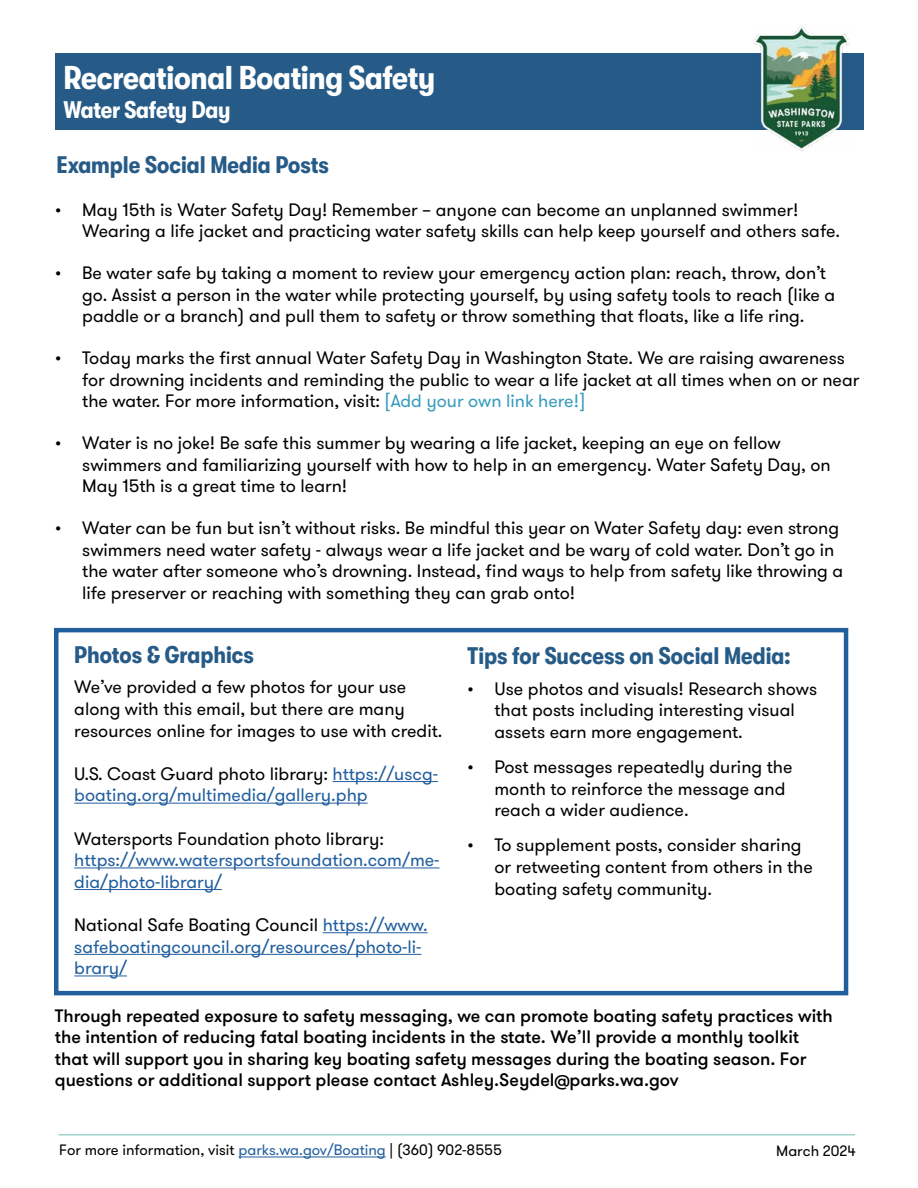
<style>
.page{position:relative;width:918px;height:1188px;background:#fff}
.page>*{position:absolute;margin:0;border:0;box-sizing:border-box;transform-origin:0 0}
.t1{font:700 condensed 33px "GT Walsheim";letter-spacing:-.01em;color:#fff}
.t2{font:700 condensed 24px "GT Walsheim";color:#265b87}
.t3{font:700 condensed 24px "GT Walsheim";letter-spacing:-.01em;color:#fff}
.t4{font:18px/21.6px "GT Walsheim Pro";color:#000}
.t5{font:500 18px/21.6px "GT Walsheim Pro";color:#000}
.t6{font:18px/21.6px "GT Walsheim Pro";color:#215e9e}
.t7{font:15px "GT Walsheim Pro";color:#000}
.s1{color:#379cbc}
.s2{color:#000}
.s3{color:#215e9e}
</style>
<div class="page">
<div style="left:55px;top:54px;width:808px;height:76px;background:#265b87"></div>
<img style="left:754px;top:25px;width:95px;height:126px">
<hr style="left:333px;top:781px;width:105px;height:1px;background:#215e9e">
<hr style="left:74px;top:803px;width:294px;height:1px;background:#215e9e">
<hr style="left:74px;top:868px;width:366px;height:1px;background:#215e9e">
<hr style="left:74px;top:889px;width:148px;height:1px;background:#215e9e">
<hr style="left:323px;top:932px;width:105px;height:1px;background:#215e9e">
<hr style="left:74px;top:954px;width:348px;height:1px;background:#215e9e">
<hr style="left:74px;top:976px;width:53px;height:1px;background:#215e9e">
<div style="left:54px;top:628px;width:794px;height:367px;border:4px solid #215e9e"></div>
<hr style="left:58px;top:1134px;width:797px;height:2px;background:#9dd5ca">
<hr style="left:238px;top:1157px;width:148px;height:1px;background:#215e9e">
<h1 class="t1" style="left:63px;top:59px;width:373px">Recreational Boating Safety</h1>
<h2 class="t3" style="left:63px;top:96px;width:169px">Water Safety Day</h2>
<h2 class="t2" style="left:56px;top:151px;width:274px">Example Social Media Posts</h2>
<p class="t4" style="left:82px;top:199px;width:759px;text-indent:-27px">• May 15th is Water Safety Day! Remember – anyone can become an unplanned swimmer!<br>Wearing a life jacket and practicing water safety skills can help keep yourself and others safe.</p>
<p class="t4" style="left:82px;top:262px;width:755px;text-indent:-27px">• Be water safe by taking a moment to review your emergency action plan: reach, throw, don’t go. Assist a person in the water while protecting yourself, by using safety tools to reach (like a paddle or a branch) and pull them to safety or throw something that floats, like a life ring.</p>
<p class="t4" style="left:82px;top:347px;width:779px;text-indent:-27px">• Today marks the first annual Water Safety Day in Washington State. We are raising awareness for drowning incidents and reminding the public to wear a life jacket at all times when on or near the water. For more information, visit: <span class="s1">[Add your own link here!]</span></p>
<p class="t4" style="left:82px;top:432px;width:750px;text-indent:-27px">• Water is no joke! Be safe this summer by wearing a life jacket, keeping an eye on fellow swimmers and familiarizing yourself with how to help in an emergency. Water Safety Day, on<br>May 15th is a great time to learn!</p>
<p class="t4" style="left:82px;top:518px;width:762px;text-indent:-27px">• Water can be fun but isn’t without risks. Be mindful this year on Water Safety day: even strong swimmers need water safety - always wear a life jacket and be wary of cold water. Don’t go in the water after someone who’s drowning. Instead, find ways to help from safety like throwing a life preserver or reaching with something they can grab onto!</p>
<h2 class="t2" style="left:74px;top:641px;width:181px">Photos &amp; Graphics</h2>
<p class="t4" style="left:74px;top:677px;width:370px">We’ve provided a few photos for your use along with this email, but there are many resources online for images to use with credit.</p>
<p class="t6" style="left:74px;top:763px;width:365px"><span class="s2">U.S. Coast Guard photo library:</span> https://uscg&shy;boating.org/multimedia/gallery.php</p>
<p class="t4" style="left:74px;top:828px;width:311px">Watersports Foundation photo library:</p>
<p class="t6" style="left:74px;top:850px;width:367px">https://www.watersportsfoundation.com/me&shy;dia/photo-library/</p>
<p class="t6" style="left:74px;top:914px;width:355px"><span class="s2">National Safe Boating Council</span> https://www. safeboatingcouncil.org/resources/photo-li&shy;brary/</p>
<p class="t5" style="left:55px;top:1005px;width:780px">Through repeated exposure to safety messaging, we can promote boating safety practices with the intention of reducing fatal boating incidents in the state. We’ll provide a monthly toolkit that will support you in sharing key boating safety messages during the boating season. For questions or additional support please contact Ashley.Seydel@parks.wa.gov</p>
<h2 class="t2" style="left:467px;top:643px;width:324px">Tips for Success on Social Media:</h2>
<p class="t4" style="left:494px;top:678px;width:324px;text-indent:-27px">• Use photos and visuals! Research shows that posts including interesting visual assets earn more engagement.</p>
<p class="t4" style="left:494px;top:757px;width:300px;text-indent:-27px">• Post messages repeatedly during the month to reinforce the message and reach a wider audience.</p>
<p class="t4" style="left:494px;top:835px;width:320px;text-indent:-27px">• To supplement posts, consider sharing or retweeting content from others in the boating safety community.</p>
<p class="t7" style="left:59px;top:1141px;width:445px">For more information, visit <span class="s3">parks.wa.gov/Boating</span> | (360) 902-8555</p>
<p class="t7" style="left:776px;top:1141px;width:81px">March 2024</p>
</div>
